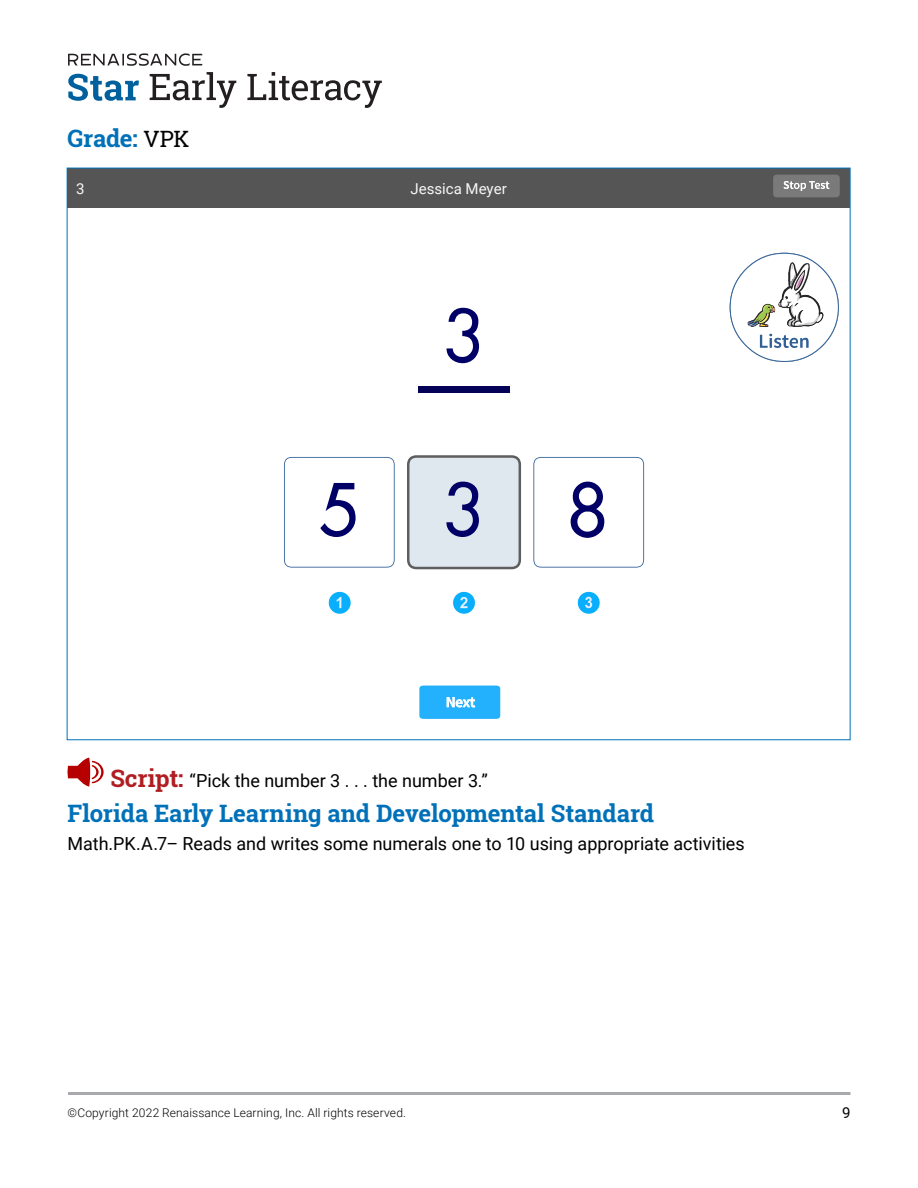
<style>
.page{position:relative;width:918px;height:1188px;background:#fff}
.page>*{position:absolute;margin:0;border:0;box-sizing:border-box;transform-origin:0 0}
.t1{font:700 24px "Roboto Slab";letter-spacing:-.005em;color:#0071b8}
.t2{font:18px "Roboto";color:#000}
.t3{font:15px "Roboto";color:#f7f7f7}
.t4{font:15px "Roboto";color:#000}
.t5{font:300 12px "Roboto";letter-spacing:.01em;color:#000}
.s1{font-weight:400;font-size:22.5px;color:#000}
.s2{font-family:"Roboto Slab";font-weight:700;font-size:24px;color:#b01e23}
</style>
<div class="page">
<svg style="left:68px;top:74px;width:71px;height:27px"></svg>
<svg style="left:150px;top:72px;width:86px;height:36px"></svg>
<svg style="left:247px;top:72px;width:135px;height:36px"></svg>
<svg style="left:68px;top:53px;width:134px;height:13px"></svg>
<hr style="left:68px;top:1092px;width:783px;height:3px;background:#a7a9ac">
<svg style="left:68px;top:758px;width:36px;height:29px"></svg>
<svg style="left:419px;top:686px;width:81px;height:33px;background:#34b7fd"></svg>
<svg style="left:329px;top:592px;width:22px;height:22px"></svg>
<svg style="left:578px;top:592px;width:22px;height:22px"></svg>
<svg style="left:453px;top:592px;width:22px;height:22px"></svg>
<svg style="left:729px;top:252px;width:110px;height:110px"></svg>
<div style="left:418px;top:386px;width:92px;height:7px;background:#040256"></div>
<svg style="left:447px;top:308px;width:32px;height:55px"></svg>
<div style="left:67px;top:168px;width:783px;height:40px;background:#555"></div>
<div style="left:773px;top:175px;width:67px;height:22px;background:#7a7a7a;border-radius:4px"></div>
<svg style="left:784px;top:181px;width:45px;height:10px"></svg>
<svg style="left:533px;top:457px;width:111px;height:111px"></svg>
<svg style="left:407px;top:455px;width:114px;height:114px;background:#c9d0dd"></svg>
<svg style="left:284px;top:457px;width:111px;height:111px"></svg>
<h1 class="t1" style="left:68px;top:121px;width:124px">Grade: <span class="s1">VPK</span></h1>
<p class="t3" style="left:76px;top:178px;width:10px">3</p>
<p class="t3" style="left:411px;top:178px;width:98px">Jessica Meyer</p>
<p class="t2" style="left:110px;top:768px;width:379px"><span class="s2">Script:</span> “Pick the number 3 . . . the number 3.”</p>
<h1 class="t1" style="left:68px;top:797px;width:588px">Florida Early Learning and Developmental Standard</h1>
<p class="t2" style="left:68px;top:831px;width:679px">Math.PK.A.7– Reads and writes some numerals one to 10 using appropriate activities</p>
<p class="t5" style="left:68px;top:1104px;width:340px">©Copyright 2022 Renaissance Learning, Inc. All rights reserved.</p>
<p class="t4" style="left:842px;top:1102px;width:10px">9</p>
</div>
